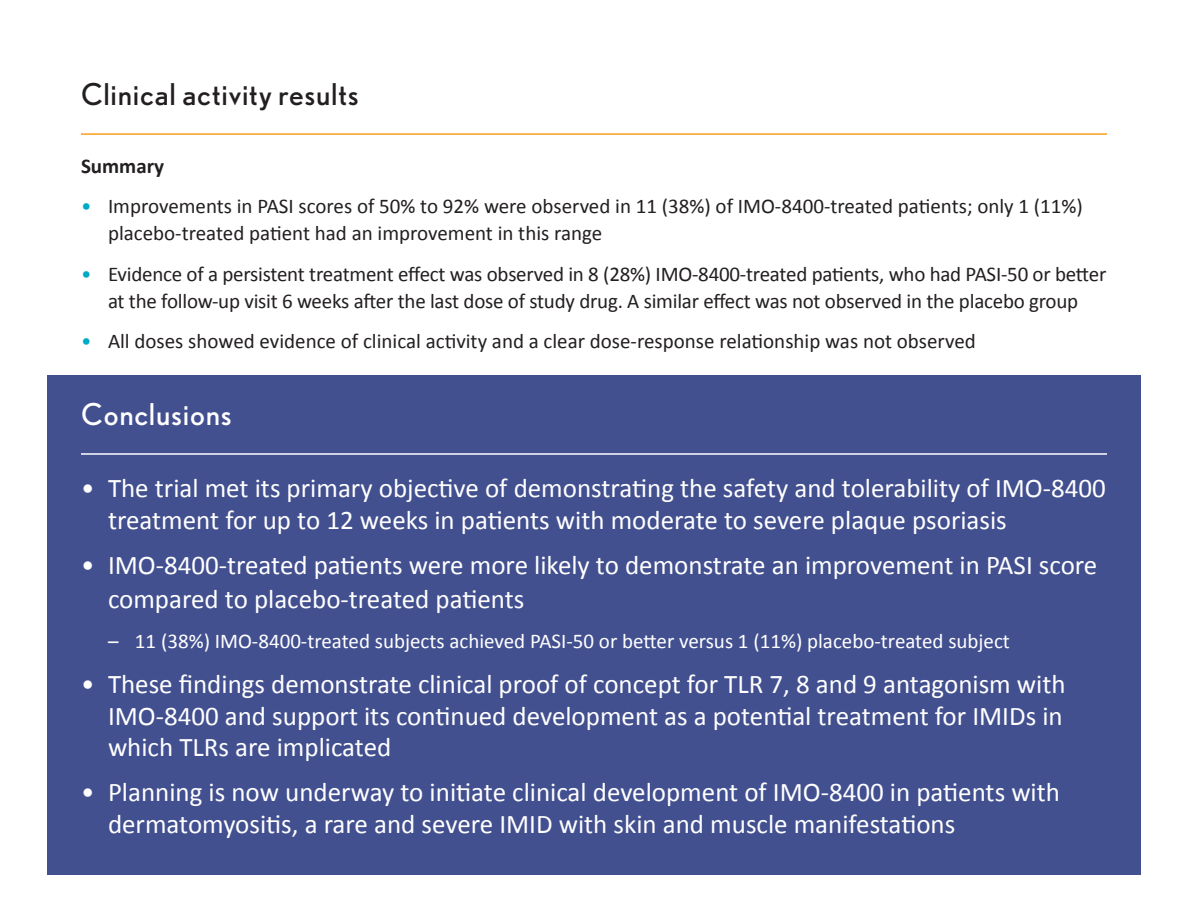
<style>
.page{position:relative;width:1188px;height:918px;background:#fff}
.page>*{position:absolute;margin:0;border:0;box-sizing:border-box;transform-origin:0 0}
.t1{font:30px "Nobel";letter-spacing:.025em;color:#231f20}
.t2{font:30px "Nobel";letter-spacing:.025em;color:#fff}
.Bullet{font:27px/31.5px "Calibri";color:#fff}
.Bullet-2{font:21px/27px "Calibri";letter-spacing:-.01em;color:#231f20}
.Subbullet{font:21px "Calibri";color:#fff}
.Bullet-3{font:700 21px "Calibri";color:#231f20}
.s1{color:#00aac5}
</style>
<div class="page">
<div style="left:47px;top:375px;width:1094px;height:499px;background:#435090"></div>
<hr style="left:81px;top:133px;width:1026px;height:2px;background:#f89e1e">
<hr style="left:81px;top:453px;width:1026px;height:2px;background:#fff">
<p class="t1" style="left:81px;top:77px;width:279px">Clinical activity results</p>
<p class="Bullet-3" style="left:81px;top:152px;width:85px">Summary</p>
<p class="Bullet-2" style="left:108px;top:193px;width:976px;text-indent:-27px"><span class="s1">•</span> Improvements in PASI scores of 50% to 92% were observed in 11 (38%) of IMO-8400-treated patients; only 1 (11%) placebo-treated patient had an improvement in this range</p>
<p class="Bullet-2" style="left:81px;top:260px;width:1027px;text-align:center"><span class="s1">•</span> Evidence of a persistent treatment effect was observed in 8 (28%) IMO-8400-treated patients, who had PASI-50 or better at the follow-up visit 6 weeks after the last dose of study drug. A similar effect was not observed in the placebo group</p>
<p class="Bullet-2" style="left:81px;top:328px;width:896px"><span class="s1">•</span> All doses showed evidence of clinical activity and a clear dose-response relationship was not observed</p>
<p class="t2" style="left:81px;top:397px;width:152px">Conclusions</p>
<p class="Bullet" style="left:108px;top:473px;width:999px;text-indent:-27px">• The trial met its primary objective of demonstrating the safety and tolerability of IMO-8400 treatment for up to 12 weeks in patients with moderate to severe plaque psoriasis</p>
<p class="Bullet" style="left:108px;top:548px;width:991px;line-height:33.8px;text-indent:-27px">• IMO-8400-treated patients were more likely to demonstrate an improvement in PASI score compared to placebo-treated patients</p>
<p class="Subbullet" style="left:108px;top:628px;width:904px">– 11 (38%) IMO-8400-treated subjects achieved PASI-50 or better versus 1 (11%) placebo-treated subject</p>
<p class="Bullet" style="left:108px;top:668px;width:959px;text-align:justify;text-indent:-27px">• These findings demonstrate clinical proof of concept for TLR 7, 8 and 9 antagonism with IMO-8400 and support its continued development as a potential treatment for IMIDs in which TLRs are implicated</p>
<p class="Bullet" style="left:108px;top:776px;width:954px;text-indent:-27px">• Planning is now underway to initiate clinical development of IMO-8400 in patients with dermatomyositis, a rare and severe IMID with skin and muscle manifestations</p>
</div>
